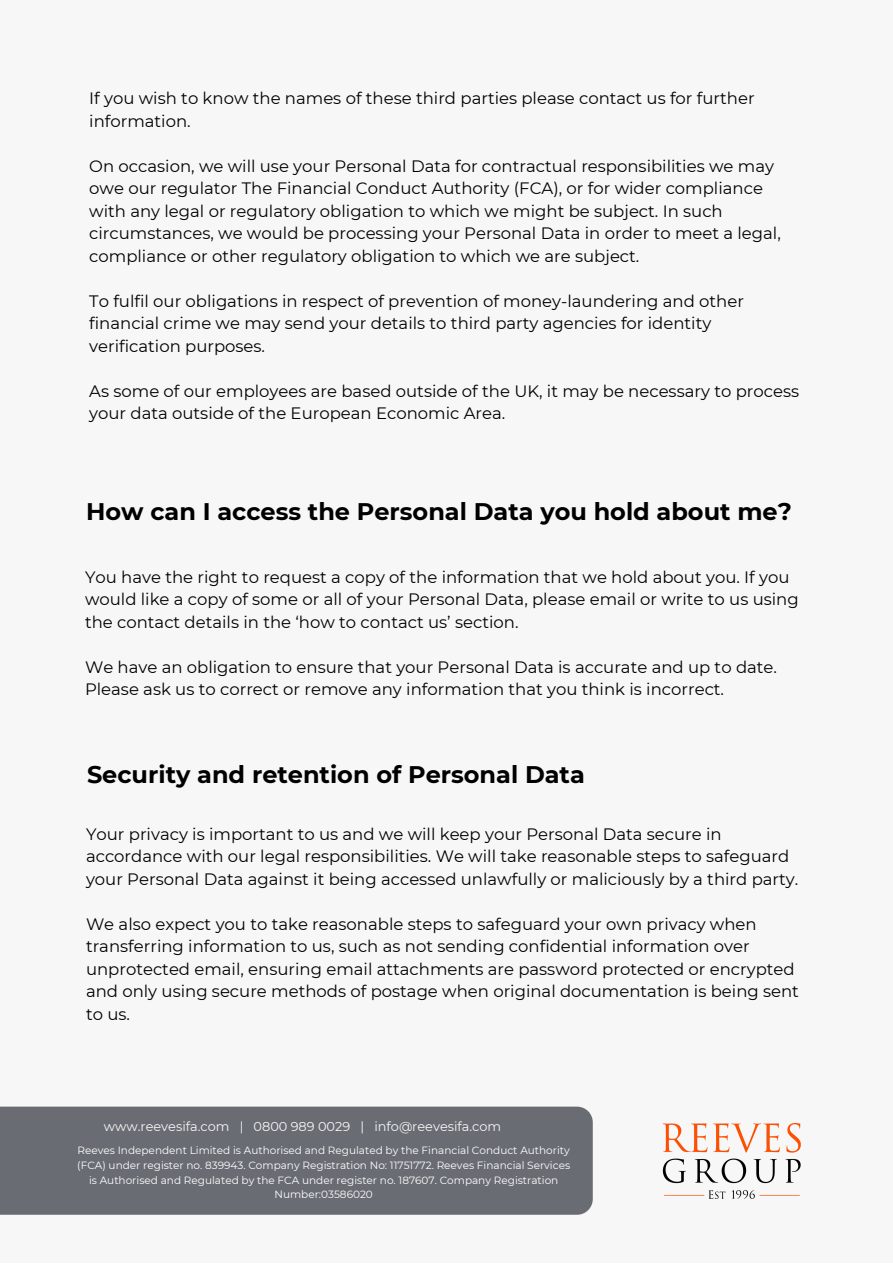
<style>
.page{position:relative;width:893px;height:1264px;background:#fff}
.page>*{position:absolute;margin:0;border:0;box-sizing:border-box;transform-origin:0 0}
.t1{font:700 24px "Montserrat";color:#000}
.t2{font:16.5px/22.5px "Montserrat";color:#000}
.t3{font:14.4px "Montserrat";color:#f7f7f7}
.t4{font:12.9px "Montserrat";color:#f7f7f7}
.t5{font:10.5px/14.9px "Montserrat";color:#fff;text-align:center}
</style>
<div class="page">
<div style="left:0;top:0;width:892px;height:1262px;background:#f7f7f7"></div>
<div style="left:0;top:1106px;width:592px;height:108px;background:#696d73"></div>
<img style="left:662px;top:1123px;width:139px;height:75px">
<p class="t2" style="left:89px;top:87px;width:666px">If you wish to know the names of these third parties please contact us for further information.</p>
<p class="t2" style="left:89px;top:155px;width:693px">On occasion, we will use your Personal Data for contractual responsibilities we may owe our regulator The Financial Conduct Authority (FCA), or for wider compliance with any legal or regulatory obligation to which we might be subject. In such circumstances, we would be processing your Personal Data in order to meet a legal, compliance or other regulatory obligation to which we are subject.</p>
<p class="t2" style="left:89px;top:290px;width:656px">To fulfil our obligations in respect of prevention of money-laundering and other financial crime we may send your details to third party agencies for identity verification purposes.</p>
<p class="t2" style="left:89px;top:380px;width:711px">As some of our employees are based outside of the UK, it may be necessary to process your data outside of the European Economic Area.</p>
<p class="t1" style="left:86px;top:496px;width:707px">How can I access the Personal Data you hold about me?</p>
<p class="t2" style="left:85px;top:565px;width:715px">You have the right to request a copy of the information that we hold about you. If you would like a copy of some or all of your Personal Data, please email or write to us using the contact details in the ‘how to contact us’ section.</p>
<p class="t2" style="left:85px;top:655px;width:693px">We have an obligation to ensure that your Personal Data is accurate and up to date.<br>Please ask us to correct or remove any information that you think is incorrect.</p>
<p class="t1" style="left:87px;top:760px;width:499px">Security and retention of Personal Data</p>
<p class="t2" style="left:86px;top:822px;width:713px">Your privacy is important to us and we will keep your Personal Data secure in accordance with our legal responsibilities. We will take reasonable steps to safeguard your Personal Data against it being accessed unlawfully or maliciously by a third party.</p>
<p class="t2" style="left:86px;top:912px;width:714px">We also expect you to take reasonable steps to safeguard your own privacy when transferring information to us, such as not sending confidential information over unprotected email, ensuring email attachments are password protected or encrypted and only using secure methods of postage when original documentation is being sent to us.</p>
<p class="t3" style="left:94px;top:1113px;width:105px">+123-456-7890</p>
<p class="t3" style="left:94px;top:1146px;width:189px">hello@reallygreatsite.com</p>
<p class="t3" style="left:94px;top:1163px;width:188px">123 Anywhere St., Any City</p>
<p class="t4" style="left:104px;top:1118px;width:399px">www.reevesifa.com | 0800 989 0029 | info@reevesifa.com</p>
<p class="t5" style="left:77px;top:1142px;width:494px">Reeves Independent Limited is Authorised and Regulated by the Financial Conduct Authority (FCA) under register no. 839943. Company Registration No: 11751772. Reeves Financial Services is Authorised and Regulated by the FCA under register no. 187607. Company Registration Number:03586020</p>
</div>
